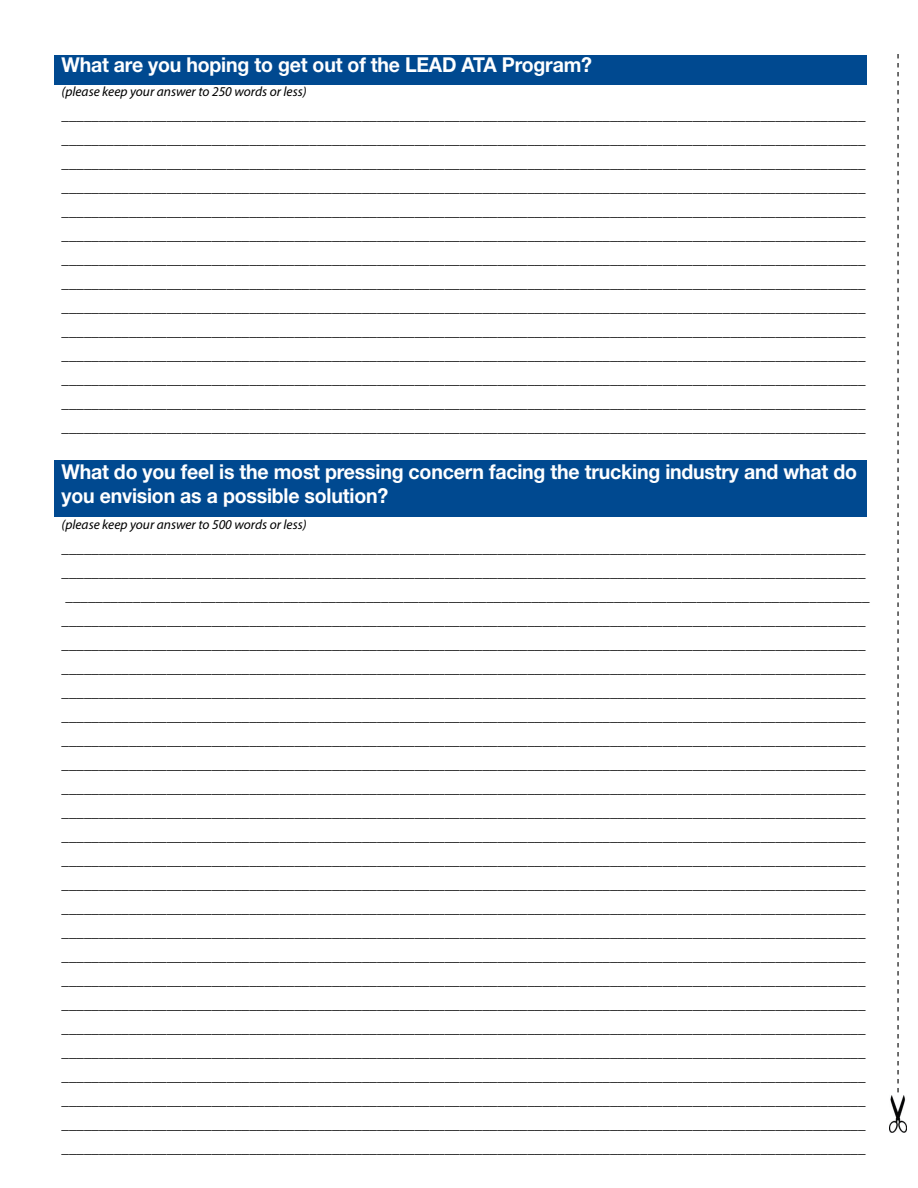
<style>
.page{position:relative;width:918px;height:1188px;background:#fff}
.page>*{position:absolute;margin:0;border:0;box-sizing:border-box;transform-origin:0 0}
.t1{font:700 20.4px/24px "Helvetica Neue";letter-spacing:-.01em;color:#fff;scale:.95 1}
.t2{font:15px/24px "Myriad Pro";color:#000;text-align:justify}
.t3{font:italic 13.5px "Myriad Pro";color:#000}
</style>
<div class="page">
<div style="left:54px;top:56px;width:812px;height:29px;background:#004990"></div>
<div style="left:55px;top:460px;width:812px;height:56px;background:#004990"></div>
<img style="left:889px;top:1095px;width:18px;height:37px">
<svg style="left:897px;top:54px;width:2px;height:1038px"></svg>
<h1 class="t1" style="left:62px;top:53px;width:560px">What are you hoping to get out of the LEAD ATA Program?</h1>
<p class="t3" style="left:62px;top:83px;width:247px">(please keep your answer to 250 words or less)</p>
<p class="t2" style="left:62px;top:103px;width:806px">___________________________________________________________________________________________________________ ___________________________________________________________________________________________________________ ___________________________________________________________________________________________________________ ___________________________________________________________________________________________________________ ___________________________________________________________________________________________________________ ___________________________________________________________________________________________________________ ___________________________________________________________________________________________________________ ___________________________________________________________________________________________________________ ___________________________________________________________________________________________________________ ___________________________________________________________________________________________________________ ___________________________________________________________________________________________________________ ___________________________________________________________________________________________________________ ___________________________________________________________________________________________________________ ___________________________________________________________________________________________________________</p>
<h1 class="t1" style="left:62px;top:459px;width:839px">What do you feel is the most pressing concern facing the trucking industry and what do you envision as a possible solution?</h1>
<p class="t3" style="left:62px;top:516px;width:247px">(please keep your answer to 500 words or less)</p>
<p class="t2" style="left:62px;top:536px;width:810px;text-align:left">___________________________________________________________________________________________________________ ___________________________________________________________________________________________________________ ___________________________________________________________________________________________________________ ___________________________________________________________________________________________________________ ___________________________________________________________________________________________________________ ___________________________________________________________________________________________________________ ___________________________________________________________________________________________________________ ___________________________________________________________________________________________________________ ___________________________________________________________________________________________________________ ___________________________________________________________________________________________________________ ___________________________________________________________________________________________________________ ___________________________________________________________________________________________________________ ___________________________________________________________________________________________________________ ___________________________________________________________________________________________________________ ___________________________________________________________________________________________________________ ___________________________________________________________________________________________________________ ___________________________________________________________________________________________________________ ___________________________________________________________________________________________________________ ___________________________________________________________________________________________________________ ___________________________________________________________________________________________________________ ___________________________________________________________________________________________________________ ___________________________________________________________________________________________________________ ___________________________________________________________________________________________________________ ___________________________________________________________________________________________________________ ___________________________________________________________________________________________________________ ___________________________________________________________________________________________________________</p>
</div>
